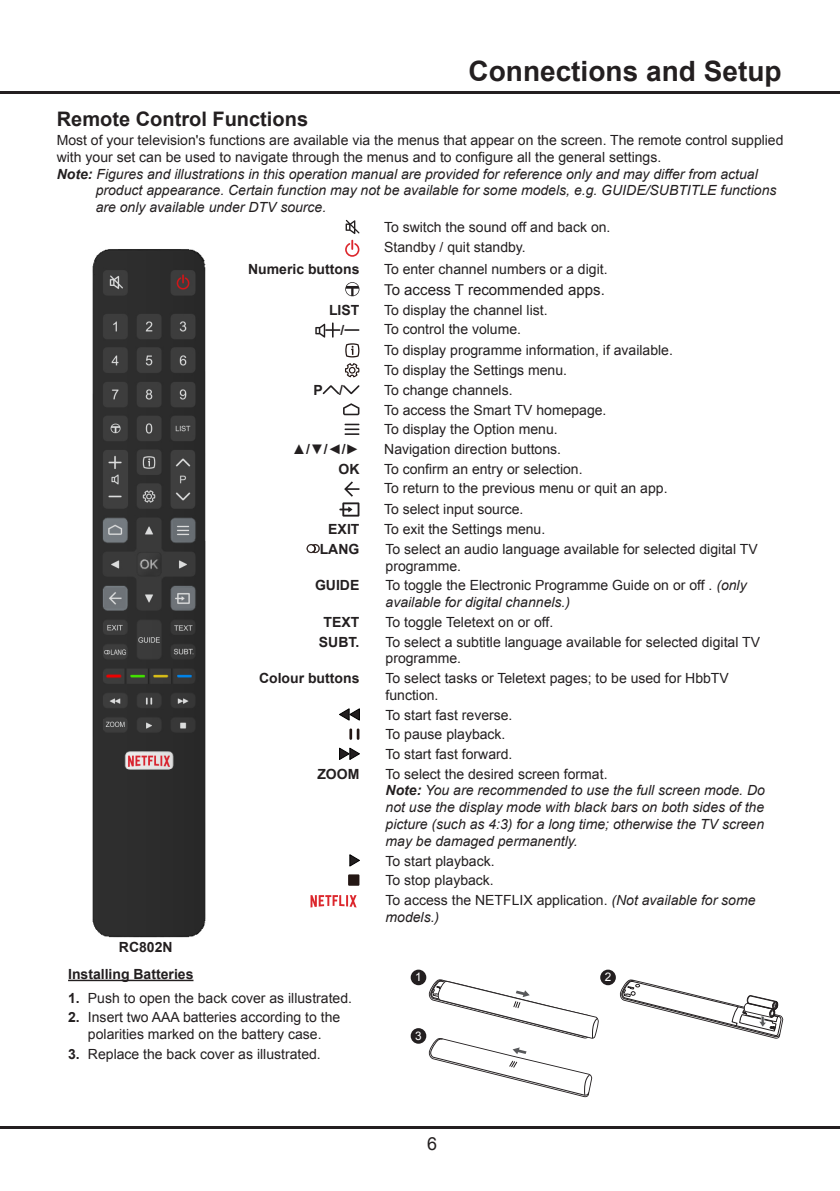
<style>
.page{position:relative;width:840px;height:1191px;background:#fff}
.page>*{position:absolute;margin:0;border:0;box-sizing:border-box;transform-origin:0 0}
.t1{font:700 28px "Arial";color:#231f20}
.t2{font:700 20px "Arial";color:#231f20}
.t3{font:18px "Arial";color:#231f20}
.段落样式1{font:15px "Arial";color:#231f20}
.段落样式1-2{font:14px/16.8px "Arial";color:#231f20}
.t4{font:italic 14px/16.8px "Arial";color:#231f20;text-align:justify}
.Head_3{font:700 14px "Arial";color:#231f20}
.t5{font:11.8px "Arial";color:#fff}
.s1{font-weight:700}
.s2{font-weight:400}
.s3{font-style:italic}
</style>
<div class="page">
<hr style="left:0;top:91px;width:839px;height:3px;background:#231f20">
<hr style="left:0;top:1125px;width:839px;height:3px;background:#231f20">
<svg style="left:345px;top:220px;width:14px;height:14px"></svg>
<svg style="left:345px;top:240px;width:14px;height:17px"></svg>
<svg style="left:345px;top:282px;width:14px;height:14px"></svg>
<svg style="left:315px;top:322px;width:44px;height:35px"></svg>
<svg style="left:345px;top:363px;width:14px;height:14px"></svg>
<svg style="left:322px;top:385px;width:37px;height:9px"></svg>
<svg style="left:343px;top:403px;width:16px;height:12px"></svg>
<svg style="left:344px;top:424px;width:15px;height:11px"></svg>
<svg style="left:339px;top:481px;width:20px;height:35px"></svg>
<svg style="left:306px;top:544px;width:13px;height:9px"></svg>
<svg style="left:339px;top:708px;width:20px;height:12px"></svg>
<svg style="left:349px;top:728px;width:10px;height:12px"></svg>
<svg style="left:339px;top:748px;width:20px;height:11px"></svg>
<svg style="left:349px;top:854px;width:10px;height:12px"></svg>
<div style="left:348px;top:874px;width:11px;height:11px;background:#241714"></div>
<svg style="left:310px;top:895px;width:46px;height:12px"></svg>
<hr style="left:68px;top:979px;width:125px;height:2px;background:#231f20">
<img style="left:92px;top:249px;width:114px;height:689px">
<div style="left:104px;top:719px;width:23px;height:11px;background:#3d3d3d"></div>
<svg style="left:106px;top:721px;width:18px;height:6px"></svg>
<svg style="left:428px;top:979px;width:170px;height:118px"></svg>
<svg style="left:619px;top:979px;width:163px;height:59px"></svg>
<div style="left:410px;top:969px;width:16px;height:16px;background:#231f20;border-radius:50%"></div>
<div style="left:600px;top:969px;width:15px;height:16px;background:#231f20;border-radius:50%"></div>
<div style="left:410px;top:1028px;width:16px;height:15px;background:#231f20;border-radius:50%"></div>
<p class="t1" style="left:468px;top:52px;width:314px">Connections and Setup</p>
<p class="t2" style="left:57px;top:106px;width:253px">Remote Control Functions</p>
<p class="段落样式1-2" style="left:57px;top:132px;width:727px">Most of your television's functions are available via the menus that appear on the screen. The remote control supplied with your set can be used to navigate through the menus and to configure all the general settings.</p>
<p class="t4" style="left:57px;top:165px;width:702px"><span class="s1">Note:</span> Figures and illustrations in this operation manual are provided for reference only and may differ from actual</p>
<p class="t4" style="left:96px;top:182px;width:682px">product appearance. Certain function may not be available for some models, e.g. GUIDE/SUBTITLE functions</p>
<p class="t4" style="left:96px;top:199px;width:232px">are only available under DTV source.</p>
<p class="段落样式1-2" style="left:384px;top:219px;width:228px">To switch the sound off and back on.</p>
<p class="段落样式1-2" style="left:384px;top:239px;width:143px">Standby / quit standby.</p>
<p class="Head_3" style="left:119px;top:938px;width:55px">RC802N</p>
<p class="Head_3" style="left:248px;top:260px;width:113px">Numeric buttons</p>
<p class="段落样式1-2" style="left:384px;top:261px;width:225px">To enter channel numbers or a digit.</p>
<p class="段落样式1" style="left:384px;top:280px;width:222px">To access T recommended apps.</p>
<p class="Head_3" style="left:329px;top:300px;width:32px">LIST</p>
<p class="段落样式1-2" style="left:384px;top:302px;width:165px">To display the channel list.</p>
<p class="Head_3" style="left:340px;top:321px;width:5px">/</p>
<p class="段落样式1-2" style="left:384px;top:321px;width:138px">To control the volume.</p>
<p class="段落样式1-2" style="left:384px;top:342px;width:290px">To display programme information, if available.</p>
<p class="段落样式1-2" style="left:384px;top:362px;width:184px">To display the Settings menu.</p>
<p class="Head_3" style="left:313px;top:381px;width:31px">P /</p>
<p class="段落样式1-2" style="left:384px;top:382px;width:130px">To change channels.</p>
<p class="段落样式1-2" style="left:384px;top:401px;width:224px">To access the Smart TV homepage.</p>
<p class="段落样式1-2" style="left:384px;top:421px;width:175px">To display the Option menu.</p>
<p class="Head_3" style="left:292px;top:440px;width:69px">▲/▼/<span class="s2">◄</span>/<span class="s2">►</span></p>
<p class="段落样式1-2" style="left:384px;top:441px;width:178px">Navigation direction buttons.</p>
<p class="Head_3" style="left:338px;top:459px;width:22px">OK</p>
<p class="段落样式1-2" style="left:384px;top:460px;width:200px">To confirm an entry or selection.</p>
<p class="段落样式1-2" style="left:384px;top:480px;width:285px">To return to the previous menu or quit an app.</p>
<p class="段落样式1-2" style="left:384px;top:501px;width:141px">To select input source.</p>
<p class="Head_3" style="left:328px;top:520px;width:33px">EXIT</p>
<p class="段落样式1-2" style="left:384px;top:521px;width:163px">To exit the Settings menu.</p>
<p class="Head_3" style="left:319px;top:540px;width:41px">LANG</p>
<p class="段落样式1-2" style="left:385px;top:541px;width:373px">To select an audio language available for selected digital TV programme.</p>
<p class="Head_3" style="left:315px;top:576px;width:46px">GUIDE</p>
<p class="段落样式1-2" style="left:385px;top:577px;width:362px">To toggle the Electronic Programme Guide on or off . <span class="s3">(only available for digital channels.)</span></p>
<p class="Head_3" style="left:323px;top:612px;width:37px">TEXT</p>
<p class="段落样式1-2" style="left:385px;top:614px;width:169px">To toggle Teletext on or off.</p>
<p class="Head_3" style="left:319px;top:632px;width:42px">SUBT.</p>
<p class="段落样式1-2" style="left:385px;top:633px;width:376px">To select a subtitle language available for selected digital TV programme.</p>
<p class="Head_3" style="left:259px;top:669px;width:102px">Colour buttons</p>
<p class="段落样式1-2" style="left:385px;top:670px;width:344px">To select tasks or Teletext pages; to be used for HbbTV function.</p>
<p class="段落样式1-2" style="left:385px;top:706px;width:128px">To start fast reverse.</p>
<p class="段落样式1-2" style="left:385px;top:726px;width:121px">To pause playback.</p>
<p class="段落样式1-2" style="left:385px;top:745px;width:128px">To start fast forward.</p>
<p class="Head_3" style="left:317px;top:764px;width:43px">ZOOM</p>
<p class="段落样式1-2" style="left:385px;top:765px;width:223px">To select the desired screen format.</p>
<p class="t4" style="left:385px;top:782px;width:380px"><span class="s1">Note:</span> You are recommended to use the full screen mode. Do</p>
<p class="t4" style="left:385px;top:799px;width:380px">not use the display mode with black bars on both sides of the picture (such as 4:3) for a long time; otherwise the TV screen may be damaged permanently.</p>
<p class="段落样式1-2" style="left:385px;top:852px;width:110px">To start playback.</p>
<p class="段落样式1-2" style="left:385px;top:872px;width:110px">To stop playback.</p>
<p class="段落样式1-2" style="left:385px;top:891px;width:371px">To access the NETFLIX application. <span class="s3">(Not available for some models.)</span></p>
<p class="Head_3" style="left:68px;top:964px;width:127px">Installing Batteries</p>
<p class="段落样式1-2" style="left:68px;top:989px;width:285px"><span class="s1">1.</span> Push to open the back cover as illustrated.</p>
<p class="段落样式1-2" style="left:68px;top:1009px;width:273px;text-align:center"><span class="s1">2.</span> Insert two AAA batteries according to the polarities marked on the battery case.</p>
<p class="段落样式1-2" style="left:68px;top:1045px;width:254px"><span class="s1">3.</span> Replace the back cover as illustrated.</p>
<p class="t5" style="left:415px;top:969px;width:8px">1</p>
<p class="t5" style="left:604px;top:969px;width:8px">2</p>
<p class="t5" style="left:415px;top:1027px;width:8px">3</p>
<p class="t3" style="left:427px;top:1131px;width:12px">6</p>
</div>
